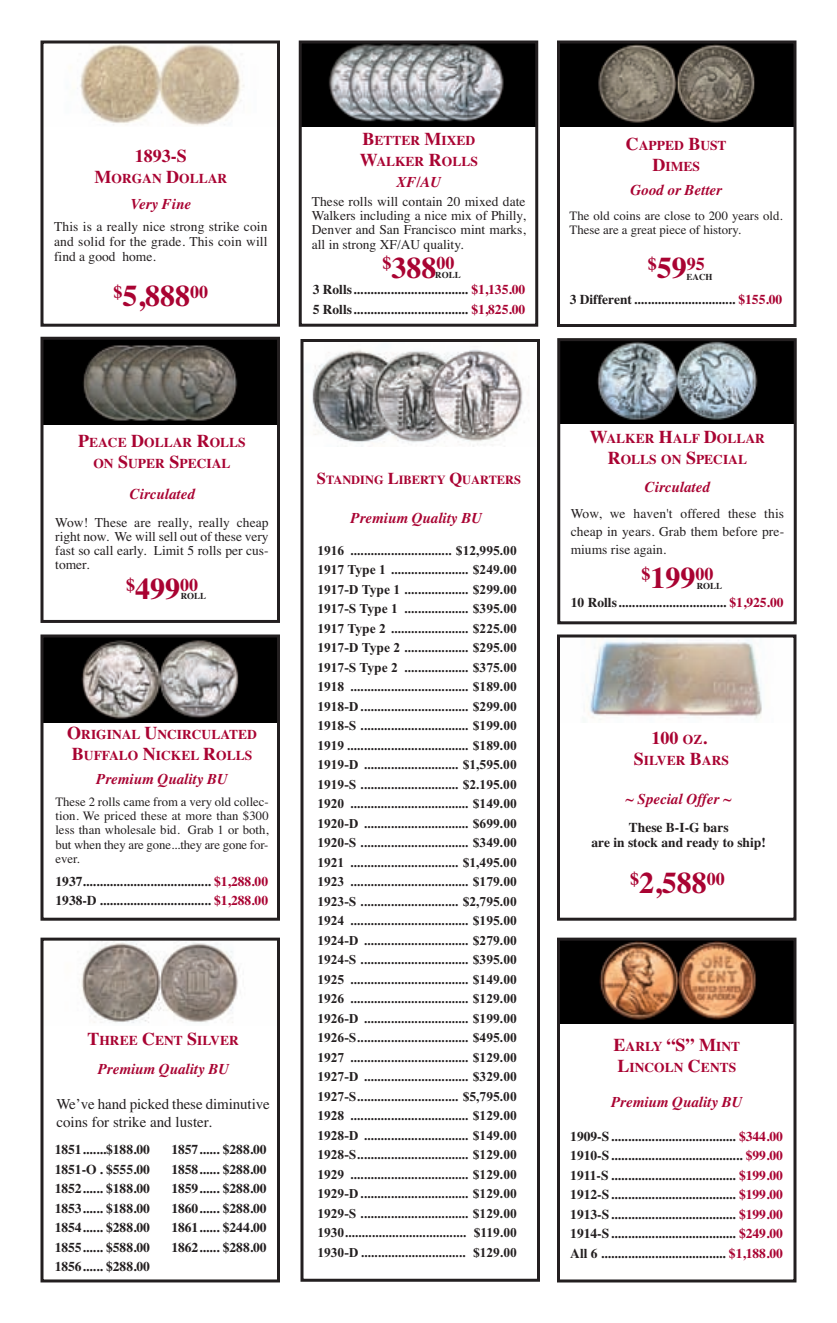
<style>
.page{position:relative;width:837px;height:1323px;background:#fff}
.page>*{position:absolute;margin:0;border:0;box-sizing:border-box;transform-origin:0 0}
.t1{font:700 30px "Times";color:#a90332}
.t2{font:700 18px "Times";color:#a90332}
.t3{font:italic 700 15px "Times";color:#a90332}
.t4{font:15px/18px "Times";letter-spacing:-.005em;color:#231f20}
.t5{font:700 13.5px/19.5px "Times New Roman";color:#231f20;text-align:justify}
.t6{font:700 13.5px/19.5px "Times";color:#231f20;text-align:justify}
.t7{font:13.5px/14.2px "Times";color:#231f20;text-align:justify}
.t8{font:700 13.5px/21px "Times";color:#a90332;text-align:center}
.t9{font:12.75px/14.2px "Times";color:#231f20;text-align:justify}
.t10{font:700 12.3px "Times";color:#a90332}
.t11{font:700 9px "Times";color:#231f20}
.s1{font-size:18px}
.s2{font-size:30px}
.s3{color:#a90332}
.s4{font-size:16.5px}
.s5{font-size:13.5px}
</style>
<div class="page">
<img style="left:303px;top:44px;width:231px;height:83px">
<div style="left:299px;top:40px;width:239px;height:287px;border:3px solid #231f20"></div>
<img style="left:561px;top:44px;width:231px;height:83px">
<div style="left:557px;top:40px;width:239px;height:287px;border:3px solid #231f20"></div>
<img style="left:80px;top:44px;width:164px;height:82px">
<div style="left:40px;top:40px;width:240px;height:287px;border:3px solid #231f20"></div>
<img style="left:81px;top:942px;width:158px;height:81px">
<div style="left:40px;top:938px;width:240px;height:344px;border:3px solid #231f20"></div>
<img style="left:44px;top:638px;width:232px;height:84px">
<div style="left:40px;top:634px;width:240px;height:287px;border:3px solid #231f20"></div>
<img style="left:561px;top:942px;width:231px;height:82px">
<div style="left:557px;top:938px;width:239px;height:344px;border:3px solid #231f20"></div>
<img style="left:561px;top:342px;width:232px;height:82px">
<div style="left:557px;top:338px;width:240px;height:286px;border:3px solid #231f20"></div>
<img style="left:44px;top:341px;width:232px;height:84px">
<div style="left:40px;top:337px;width:240px;height:286px;border:3px solid #231f20"></div>
<img style="left:588px;top:638px;width:174px;height:82px">
<div style="left:557px;top:634px;width:239px;height:287px;border:3px solid #231f20"></div>
<img style="left:312px;top:349px;width:213px;height:98px">
<div style="left:301px;top:339px;width:239px;height:943px;border:3px solid #231f20"></div>
<h2 class="t2" style="left:135px;top:145px;width:54px">1893-S</h2>
<p class="t8" style="left:95px;top:167px;width:134px"><span class="s1">M</span>ORGAN <span class="s1">D</span>OLLAR</p>
<p class="t3" style="left:131px;top:195px;width:62px">Very Fine</p>
<p class="t7" style="left:54px;top:219px;width:215px;line-height:15px">This is a really nice strong strike coin and solid for the grade. This coin will find a good home.</p>
<h1 class="t1" style="left:114px;top:278px;width:96px"><sup>$</sup>5,888<sup>00</sup></h1>
<p class="t8" style="left:360px;top:130px;width:120px;text-align:left"><span class="s1">B</span>ETTER <span class="s1">M</span>IXED<br><span class="s1">W</span>ALKER <span class="s1">R</span>OLLS</p>
<p class="t3" style="left:396px;top:173px;width:47px">XF/AU</p>
<p class="t7" style="left:312px;top:194px;width:216px">These rolls will contain 20 mixed date Walkers including a nice mix of Philly, Denver and San Francisco mint marks, all in strong XF/AU quality.</p>
<p class="t11" style="left:435px;top:270px;width:27px">ROLL</p>
<h2 class="t2" style="left:382px;top:253px;width:74px">$<span class="s2">388</span>00</h2>
<p class="t6" style="left:313px;top:280px;width:214px">3 Rolls.................................. <span class="s3">$1,135.00<br></span>5 Rolls.................................. <span class="s3">$1,825.00</span></p>
<p class="t8" style="left:626px;top:135px;width:102px"><span class="s1">C</span>APPED <span class="s1">B</span>UST<br><span class="s1">D</span>IMES</p>
<p class="t3" style="left:630px;top:181px;width:93px">Good or Better</p>
<p class="t9" style="left:570px;top:208px;width:215px">The old coins are close to 200 years old.<br>These are a great piece of history.</p>
<h2 class="t2" style="left:648px;top:253px;width:58px">$<span class="s2">59</span>95</h2>
<p class="t11" style="left:687px;top:271px;width:28px">EACH</p>
<p class="t6" style="left:570px;top:290px;width:214px">3 Different .............................. <span class="s3">$155.00</span></p>
<p class="t8" style="left:78px;top:431px;width:169px"><span class="s1">P</span>EACE <span class="s1">D</span>OLLAR <span class="s1">R</span>OLLS<br>ON <span class="s1">S</span>UPER <span class="s1">S</span>PECIAL</p>
<p class="t3" style="left:130px;top:486px;width:67px">Circulated</p>
<p class="t7" style="left:55px;top:515px;width:215px">Wow! These are really, really cheap right now. We will sell out of these very fast so call early. Limit 5 rolls per cus&shy;tomer.</p>
<h2 class="t2" style="left:126px;top:574px;width:73px">$<span class="s2">499</span>00</h2>
<p class="t11" style="left:181px;top:591px;width:27px">ROLL</p>
<p class="t8" style="left:67px;top:724px;width:191px"><span class="s1">O</span>RIGINAL <span class="s1">U</span>NCIRCULATED<br><span class="s1">B</span>UFFALO <span class="s1">N</span>ICKEL <span class="s1">R</span>OLLS</p>
<p class="t3" style="left:96px;top:770px;width:133px">Premium Quality BU</p>
<p class="t9" style="left:55px;top:794px;width:215px">These 2 rolls came from a very old collec&shy;tion. We priced these at more than $300 less than wholesale bid. Grab 1 or both, but when they are gone...they are gone for&shy;ever.</p>
<p class="t6" style="left:56px;top:871px;width:214px">1937...................................... <span class="s3">$1,288.00<br></span>1938-D ................................. <span class="s3">$1,288.00</span></p>
<p class="t8" style="left:87px;top:1030px;width:153px"><span class="s1">T</span>HREE <span class="s1">C</span>ENT <span class="s1">S</span>ILVER</p>
<p class="t3" style="left:98px;top:1060px;width:133px">Premium Quality BU</p>
<p class="t4" style="left:56px;top:1094px;width:215px">We’ve hand picked these diminutive coins for strike and luster.</p>
<p class="t6" style="left:55px;top:1140px;width:97px">1851.......$188.00<br>1851-O . $555.00<br>1852...... $188.00<br>1853...... $188.00<br>1854...... $288.00<br>1855...... $588.00<br>1856...... $288.00</p>
<p class="t6" style="left:171px;top:1140px;width:97px">1857...... $288.00<br>1858...... $288.00<br>1859...... $288.00<br>1860...... $288.00<br>1861...... $244.00<br>1862...... $288.00</p>
<p class="t10" style="left:317px;top:473px;width:206px"><span class="s4">S</span>TANDING <span class="s4">L</span>IBERTY <span class="s4">Q</span>UARTERS</p>
<p class="t3" style="left:351px;top:509px;width:133px">Premium Quality BU</p>
<p class="t5" style="left:317px;top:540px;width:201px">1916 .............................. $12,995.00<br>1917 Type 1 ....................... $249.00<br>1917-D Type 1 ................... $299.00<br>1917-S Type 1 ................... $395.00<br>1917 Type 2 ....................... $225.00<br>1917-D Type 2 ................... $295.00<br>1917-S Type 2 ................... $375.00<br>1918 ................................... $189.00<br>1918-D ................................ $299.00<br>1918-S ................................ $199.00<br>1919 .................................... $189.00<br>1919-D ............................ $1,595.00<br>1919-S ............................. $2.195.00<br>1920 ................................... $149.00<br>1920-D ............................... $699.00<br>1920-S ................................ $349.00<br>1921 ................................ $1,495.00<br>1923 ................................... $179.00<br>1923-S ............................. $2,795.00<br>1924 ................................... $195.00<br>1924-D ............................... $279.00<br>1924-S ................................ $395.00<br>1925 ................................... $149.00<br>1926 ................................... $129.00<br>1926-D ............................... $199.00<br>1926-S................................. $495.00<br>1927 ................................... $129.00<br>1927-D ............................... $329.00<br>1927-S.............................. $5,795.00<br>1928 ................................... $129.00<br>1928-D ............................... $149.00<br>1928-S................................. $129.00<br>1929 ................................... $129.00<br>1929-D ................................ $129.00<br>1929-S ................................ $129.00<br>1930.................................... $119.00<br>1930-D ............................... $129.00</p>
<p class="t8" style="left:590px;top:428px;width:177px"><span class="s1">W</span>ALKER <span class="s1">H</span>ALF <span class="s1">D</span>OLLAR<br><span class="s1">R</span>OLLS ON <span class="s1">S</span>PECIAL</p>
<p class="t3" style="left:645px;top:478px;width:67px">Circulated</p>
<p class="t7" style="left:571px;top:504px;width:215px;line-height:18px">Wow, we haven't offered these this cheap in years. Grab them before pre&shy;miums rise again.</p>
<h2 class="t2" style="left:641px;top:563px;width:73px">$<span class="s2">199</span>00</h2>
<p class="t11" style="left:697px;top:581px;width:27px">ROLL</p>
<p class="t6" style="left:571px;top:593px;width:214px">10 Rolls ................................ <span class="s3">$1,925.00</span></p>
<h2 class="t2" style="left:651px;top:727px;width:57px">100 <span class="s5">OZ</span>.</h2>
<p class="t8" style="left:634px;top:750px;width:97px"><span class="s1">S</span>ILVER <span class="s1">B</span>ARS</p>
<p class="t3" style="left:625px;top:791px;width:108px">~ Special Offer ~</p>
<p class="t6" style="left:592px;top:821px;width:176px;line-height:14.2px;text-align:center">These B-I-G bars<br>are in stock and ready to ship!</p>
<h1 class="t1" style="left:630px;top:866px;width:96px"><sup>$</sup>2,588<sup>00</sup></h1>
<p class="t8" style="left:614px;top:1036px;width:128px;text-align:left"><span class="s1">E</span>ARLY <span class="s1">“S” M</span>INT<br><span class="s1">L</span>INCOLN <span class="s1">C</span>ENTS</p>
<p class="t3" style="left:611px;top:1093px;width:133px">Premium Quality BU</p>
<p class="t6" style="left:570px;top:1126px;width:214px">1909-S..................................... <span class="s3">$344.00<br></span>1910-S....................................... <span class="s3">$99.00<br></span>1911-S ..................................... <span class="s3">$199.00<br></span>1912-S..................................... <span class="s3">$199.00<br></span>1913-S..................................... <span class="s3">$199.00<br></span>1914-S..................................... <span class="s3">$249.00<br></span>All 6 ..................................... <span class="s3">$1,188.00</span></p>
</div>
